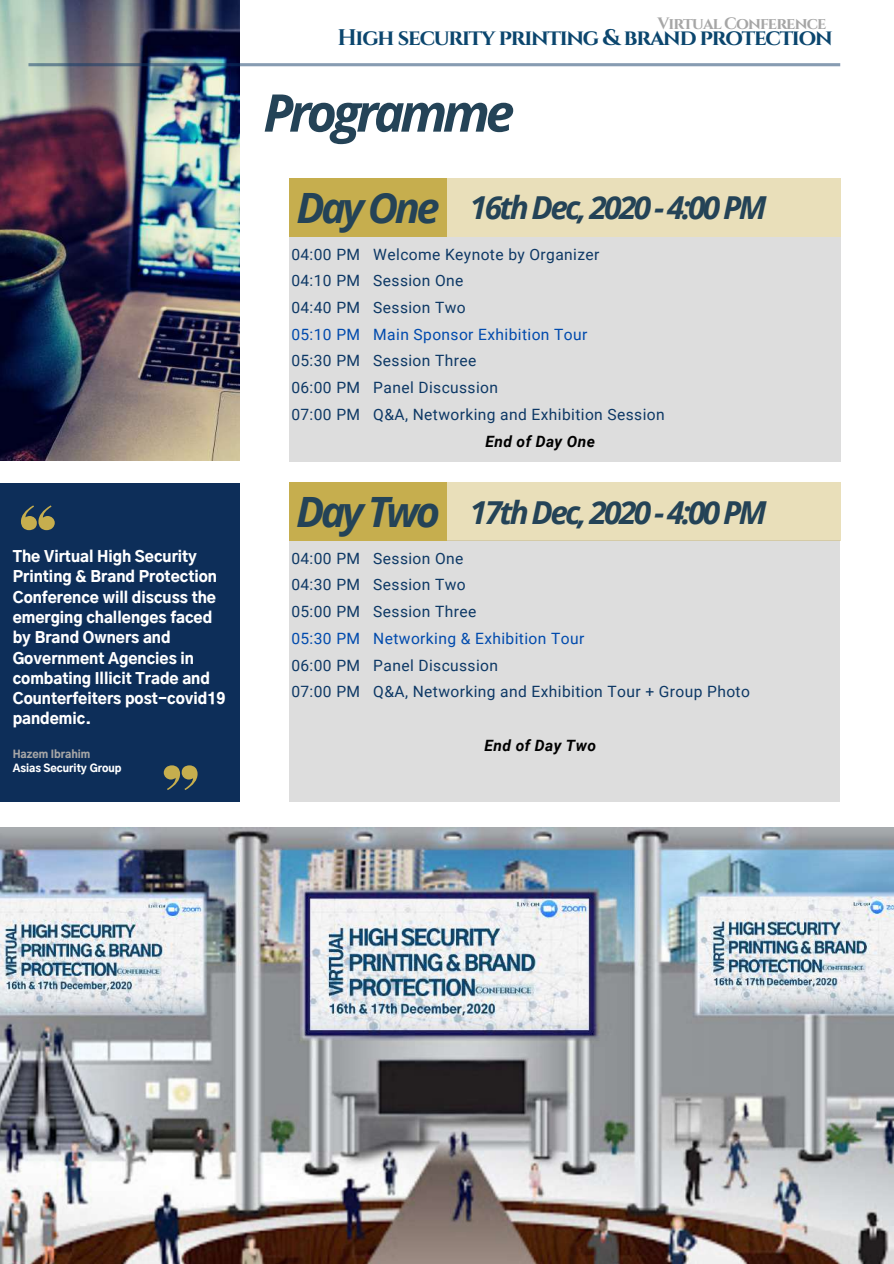
<style>
.page{position:relative;width:894px;height:1264px;background:#fff}
.page>*{position:absolute;margin:0;border:0;box-sizing:border-box;transform-origin:0 0}
.t1{font:italic 700 52.05px "Open Sans";letter-spacing:-.085em;color:#244357}
.t2{font:italic 700 31.65px "Open Sans";letter-spacing:-.085em;color:#244357}
.t3{font:700 22.5px "Cinzel";letter-spacing:-.055em;color:#0b466e}
.t4{font:700 16.5px "Cinzel";letter-spacing:-.055em;color:#a6a6a6}
.t5{font:15.6px/26.7px "Roboto";letter-spacing:.025em;color:#0d3865}
.t6{font:15.6px "Roboto";letter-spacing:.025em;color:#004aad}
.t7{font:italic 700 15.6px "Roboto";letter-spacing:.025em;color:#000}
.t8{font:900 15px/20.2px "Gothic A1";color:#fff}
.t9{font:900 10.5px "Gothic A1";color:#fff}
.t10{font:900 10.5px "Gothic A1";color:#a6a6a6}
.s1{font-size:41.7px}
</style>
<div class="page">
<img style="left:0;top:0;width:239px;height:461px">
<svg style="left:28px;top:63px;width:812px;height:3px;background:#7b91a7"></svg>
<div style="left:0;top:483px;width:239px;height:318px;background:#0d2e59"></div>
<svg style="left:21px;top:505px;width:34px;height:25px"></svg>
<svg style="left:164px;top:765px;width:33px;height:25px"></svg>
<div style="left:289px;top:237px;width:551px;height:224px;background:#ddd"></div>
<div style="left:289px;top:178px;width:158px;height:59px;background:#c6ae4e"></div>
<img style="left:0;top:827px;width:893px;height:436px">
<div style="left:447px;top:178px;width:393px;height:59px;background:#e9dfba"></div>
<div style="left:289px;top:540px;width:550px;height:262px;background:#ddd"></div>
<div style="left:289px;top:482px;width:158px;height:59px;background:#c6ae4e"></div>
<div style="left:447px;top:482px;width:393px;height:59px;background:#e9dfba"></div>
<p class="t8" style="left:13px;top:547px;width:214px">The Virtual High Security<br>Printing &amp; Brand Protection<br>Conference will discuss the emerging challenges faced by Brand Owners and<br>Government Agencies in combating Illicit Trade and<br>Counterfeiters post-covid19 pandemic.</p>
<p class="t10" style="left:13px;top:750px;width:79px">Hazem Ibrahim</p>
<p class="t9" style="left:13px;top:764px;width:110px">Asias Security Group</p>
<p class="t4" style="left:657px;top:13px;width:170px">Virtual Conference</p>
<h3 class="t3" style="left:337px;top:23px;width:496px">High security printing &amp; brand protection</h3>
<h1 class="t1" style="left:263px;top:76px;width:252px">Programme</h1>
<h2 class="t2" style="left:296px;top:186px;width:471px"><span class="s1">Day One</span> 16th Dec, 2020 - 4:00 PM</h2>
<p class="t5" style="left:291px;top:241px;width:309px">04:00 PM Welcome Keynote by Organizer<br>04:10 PM Session One<br>04:40 PM Session Two</p>
<p class="t6" style="left:291px;top:325px;width:297px">05:10 PM Main Sponsor Exhibition Tour</p>
<p class="t5" style="left:291px;top:348px;width:375px">05:30 PM Session Three<br>06:00 PM Panel Discussion<br>07:00 PM Q&amp;A, Networking and Exhibition Session</p>
<p class="t7" style="left:485px;top:432px;width:111px">End of Day One</p>
<h2 class="t2" style="left:296px;top:489px;width:471px"><span class="s1">Day Two</span> 17th Dec, 2020 - 4:00 PM</h2>
<p class="t5" style="left:291px;top:545px;width:186px">04:00 PM Session One<br>04:30 PM Session Two<br>05:00 PM Session Three</p>
<p class="t6" style="left:291px;top:629px;width:294px">05:30 PM Networking &amp; Exhibition Tour</p>
<p class="t5" style="left:291px;top:652px;width:460px">06:00 PM Panel Discussion<br>07:00 PM Q&amp;A, Networking and Exhibition Tour + Group Photo</p>
<p class="t7" style="left:484px;top:736px;width:113px">End of Day Two</p>
</div>
